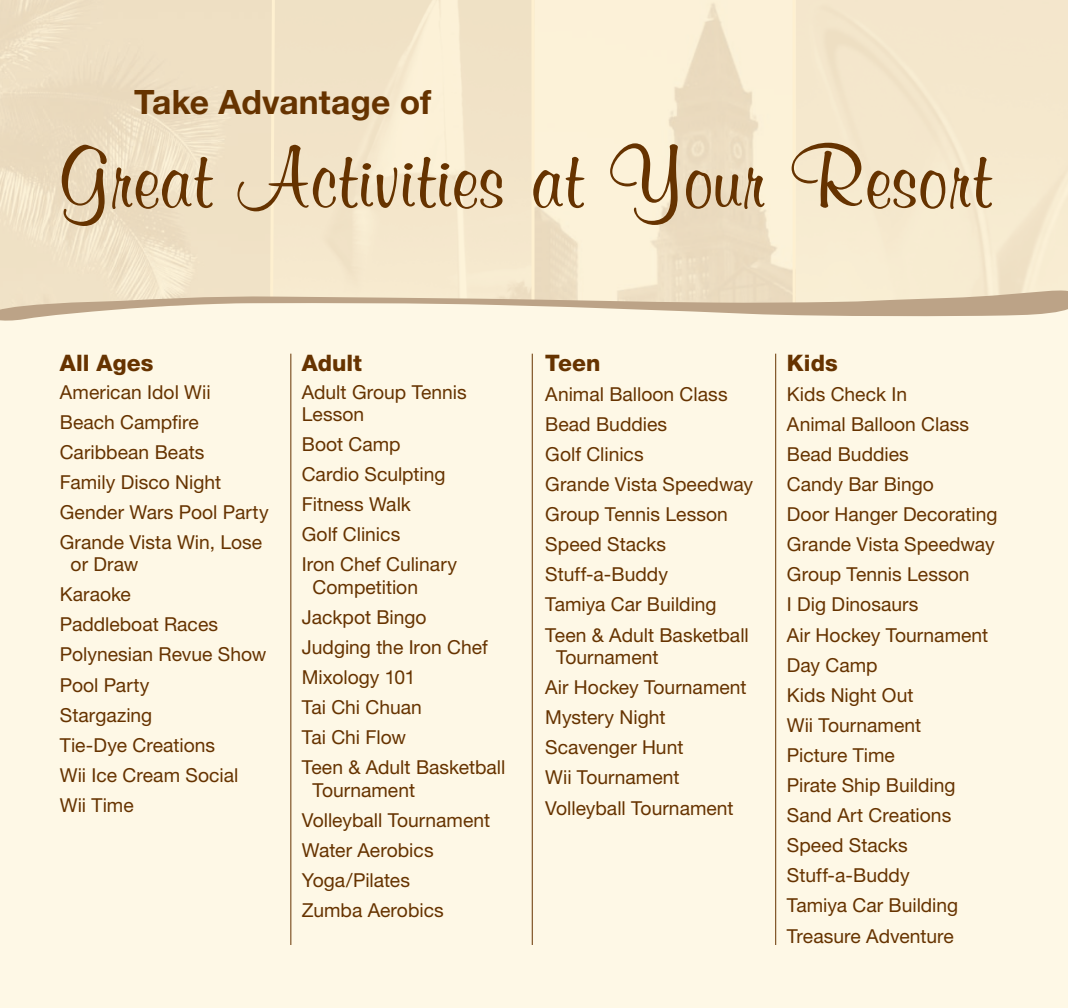
<style>
.page{position:relative;width:1068px;height:1008px;background:#fff}
.page>*{position:absolute;margin:0;border:0;box-sizing:border-box;transform-origin:0 0}
.t1{font:93.62px "Mural Script DTC";color:#630}
.t2{font:700 33.6px "Helvetica Neue";color:#630}
.t3{font:800 22.75px "Helvetica Neue";color:#630}
.t4{font:19.25px/30.1px "Helvetica Neue";color:#630}
</style>
<div class="page">
<div style="left:0;top:278px;width:1068px;height:730px;background:#fef8e6"></div>
<svg style="left:0;top:0;width:1068px;height:321px;background:#f2e4ca"></svg>
<hr style="left:532px;top:354px;width:1px;height:591px;background:#630">
<hr style="left:775px;top:354px;width:1px;height:591px;background:#630">
<hr style="left:290px;top:354px;width:1px;height:591px;background:#630">
<h2 class="t2" style="left:134px;top:81px;width:299px">Take Advantage of</h2>
<h1 class="t1" style="left:58px;top:125px;width:934px">Great Activities at Your Resort</h1>
<p class="t3" style="left:60px;top:349px;width:95px">All Ages</p>
<p class="t4" style="left:60px;top:376px;width:210px">American Idol Wii<br>Beach Campfire<br>Caribbean Beats<br>Family Disco Night<br>Gender Wars Pool Party<br>Grande Vista Win, Lose</p>
<p class="t4" style="left:60px;top:549px;width:208px;text-indent:11px">or Draw<br>Karaoke<br>Paddleboat Races<br>Polynesian Revue Show<br>Pool Party<br>Stargazing<br>Tie-Dye Creations<br>Wii Ice Cream Social<br>Wii Time</p>
<p class="t3" style="left:302px;top:349px;width:62px">Adult</p>
<p class="t4" style="left:302px;top:380px;width:166px;line-height:22.4px">Adult Group Tennis<br>Lesson</p>
<p class="t4" style="left:302px;top:429px;width:157px">Boot Camp<br>Cardio Sculpting<br>Fitness Walk<br>Golf Clinics<br>Iron Chef Culinary</p>
<p class="t4" style="left:302px;top:572px;width:205px;text-indent:11px">Competition<br>Jackpot Bingo<br>Judging the Iron Chef<br>Mixology 101<br>Tai Chi Chuan<br>Tai Chi Flow<br>Teen &amp; Adult Basketball</p>
<p class="t4" style="left:302px;top:774px;width:190px;text-indent:11px">Tournament<br>Volleyball Tournament<br>Water Aerobics<br>Yoga/Pilates<br>Zumba Aerobics</p>
<p class="t3" style="left:545px;top:349px;width:57px">Teen</p>
<p class="t4" style="left:545px;top:379px;width:209px">Animal Balloon Class<br>Bead Buddies<br>Golf Clinics<br>Grande Vista Speedway<br>Group Tennis Lesson<br>Speed Stacks<br>Stuff-a-Buddy<br>Tamiya Car Building<br>Teen &amp; Adult Basketball</p>
<p class="t4" style="left:545px;top:642px;width:203px;text-indent:11px">Tournament<br>Air Hockey Tournament<br>Mystery Night<br>Scavenger Hunt<br>Wii Tournament<br>Volleyball Tournament</p>
<p class="t3" style="left:787px;top:349px;width:52px">Kids</p>
<p class="t4" style="left:787px;top:379px;width:212px">Kids Check In<br>Animal Balloon Class<br>Bead Buddies<br>Candy Bar Bingo<br>Door Hanger Decorating<br>Grande Vista Speedway<br>Group Tennis Lesson<br>I Dig Dinosaurs<br>Air Hockey Tournament<br>Day Camp<br>Kids Night Out<br>Wii Tournament<br>Picture Time<br>Pirate Ship Building<br>Sand Art Creations<br>Speed Stacks<br>Stuff-a-Buddy<br>Tamiya Car Building<br>Treasure Adventure</p>
</div>
